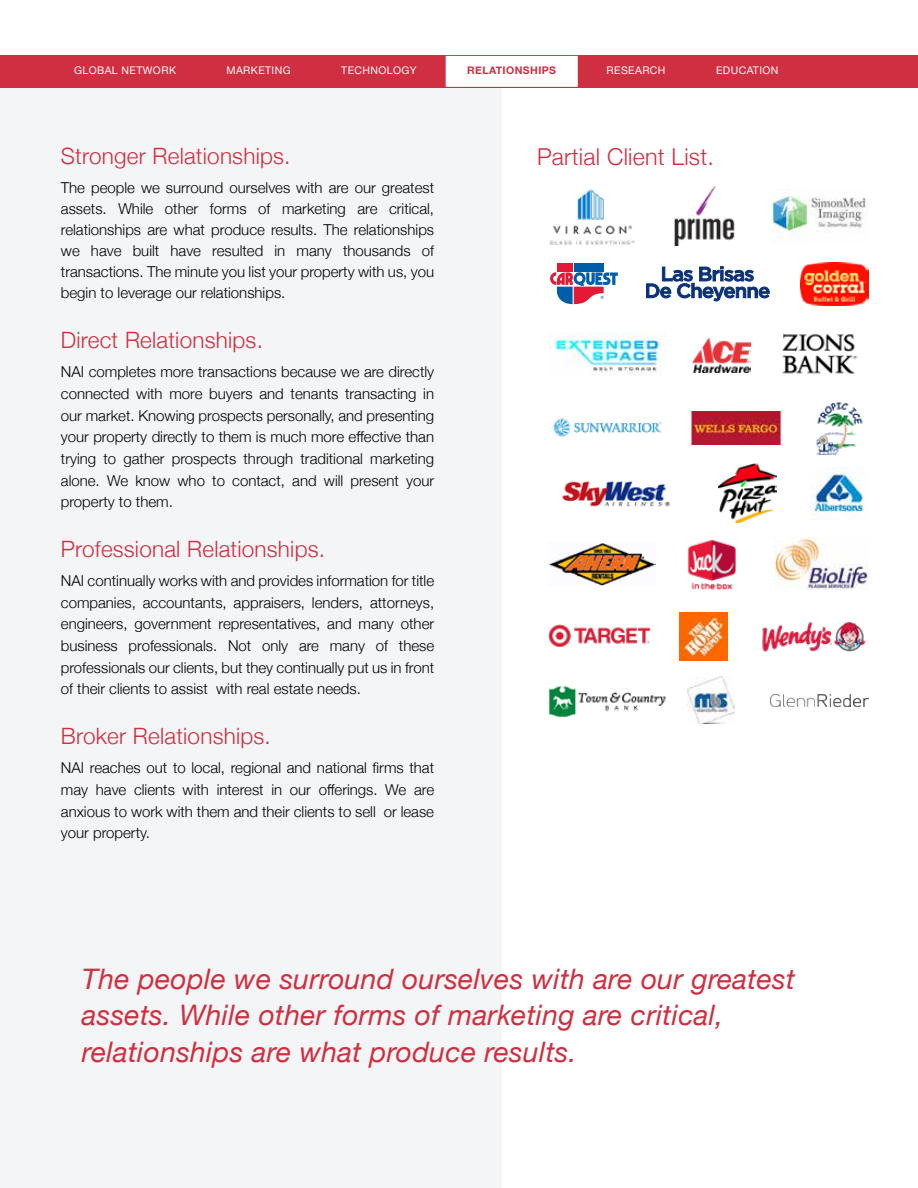
<style>
.page{position:relative;width:918px;height:1188px;background:#fff}
.page>*{position:absolute;margin:0;border:0;box-sizing:border-box;transform-origin:0 0}
.t1{font:italic 28.35px/36.6px "Helvetica Neue";letter-spacing:.01em;color:#cf2f40}
.t2{font:300 23.25px "Helvetica Neue";letter-spacing:.01em;color:#cf2f40}
.t3{font:300 22.5px "Helvetica Neue";letter-spacing:.01em;color:#cf2f40}
.t4{font:300 15px/21.6px "Helvetica Neue";color:#000;text-align:justify}
.t5{font:10.5px "Helvetica Neue";letter-spacing:.04em;color:#fff}
.t6{font:700 10.5px "Helvetica Neue";letter-spacing:.04em;color:#cf2f40}
</style>
<div class="page">
<div style="left:0;top:62px;width:502px;height:1126px;background:#f3f5f6"></div>
<div style="left:0;top:55px;width:918px;height:33px;background:#cf2f40"></div>
<div style="left:446px;top:56px;width:132px;height:31px;background:#fff;border:2px solid #fff"></div>
<svg style="left:646px;top:267px;width:123px;height:34px"></svg>
<img style="left:762px;top:621px;width:104px;height:31px">
<img style="left:800px;top:263px;width:68px;height:42px">
<img style="left:719px;top:464px;width:57px;height:59px">
<img style="left:693px;top:337px;width:57px;height:36px">
<img style="left:811px;top:468px;width:53px;height:51px">
<img style="left:816px;top:402px;width:47px;height:52px">
<img style="left:688px;top:539px;width:48px;height:51px">
<img style="left:680px;top:612px;width:47px;height:48px">
<img style="left:782px;top:333px;width:76px;height:41px">
<img style="left:674px;top:186px;width:61px;height:59px">
<img style="left:691px;top:411px;width:91px;height:34px">
<img style="left:549px;top:189px;width:86px;height:56px">
<img style="left:553px;top:418px;width:109px;height:19px">
<img style="left:562px;top:481px;width:108px;height:26px">
<img style="left:773px;top:195px;width:93px;height:47px">
<img style="left:548px;top:624px;width:103px;height:23px">
<img style="left:549px;top:686px;width:117px;height:32px">
<img style="left:554px;top:332px;width:112px;height:44px">
<img style="left:549px;top:543px;width:107px;height:42px">
<svg style="left:550px;top:263px;width:68px;height:42px"></svg>
<img style="left:774px;top:538px;width:94px;height:51px">
<img style="left:688px;top:677px;width:47px;height:47px">
<img style="left:770px;top:694px;width:98px;height:13px">
<p class="t5" style="left:74px;top:63px;width:103px">GLOBAL NETWORK</p>
<p class="t5" style="left:227px;top:63px;width:66px">MARKETING</p>
<p class="t5" style="left:341px;top:63px;width:77px">TECHNOLOGY</p>
<p class="t6" style="left:467px;top:62px;width:90px">RELATIONSHIPS</p>
<p class="t5" style="left:607px;top:63px;width:60px">RESEARCH</p>
<p class="t5" style="left:716px;top:63px;width:64px">EDUCATION</p>
<h3 class="t3" style="left:61px;top:138px;width:231px">Stronger Relationships.</h3>
<p class="t4" style="left:61px;top:176px;width:375px;line-height:21.1px">The people we surround ourselves with are our greatest assets. While other forms of marketing are critical, relationships are what produce results. The relationships we have built have resulted in many thousands of transactions. The minute you list your property with us, you begin to leverage our relationships.</p>
<h3 class="t3" style="left:61px;top:322px;width:204px">Direct Relationships.</h3>
<p class="t4" style="left:61px;top:360px;width:375px">NAI completes more transactions because we are directly connected with more buyers and tenants transacting in our market. Knowing prospects personally, and presenting your property directly to them is much more effective than trying to gather prospects through traditional marketing alone. We know who to contact, and will present your property to them.</p>
<h3 class="t3" style="left:61px;top:531px;width:266px">Professional Relationships.</h3>
<p class="t4" style="left:61px;top:569px;width:375px">NAI continually works with and provides information for title companies, accountants, appraisers, lenders, attorneys, engineers, government representatives, and many other business professionals. Not only are many of these professionals our clients, but they continually put us in front of their clients to assist with real estate needs.</p>
<h3 class="t3" style="left:61px;top:718px;width:211px">Broker Relationships.</h3>
<p class="t4" style="left:61px;top:756px;width:375px">NAI reaches out to local, regional and national firms that may have clients with interest in our offerings. We are anxious to work with them and their clients to sell or lease your property.</p>
<h2 class="t2" style="left:537px;top:138px;width:178px">Partial Client List.</h2>
<h1 class="t1" style="left:82px;top:962px;width:715px">The people we surround ourselves with are our greatest assets. While other forms of marketing are critical, relationships are what produce results.</h1>
</div>
